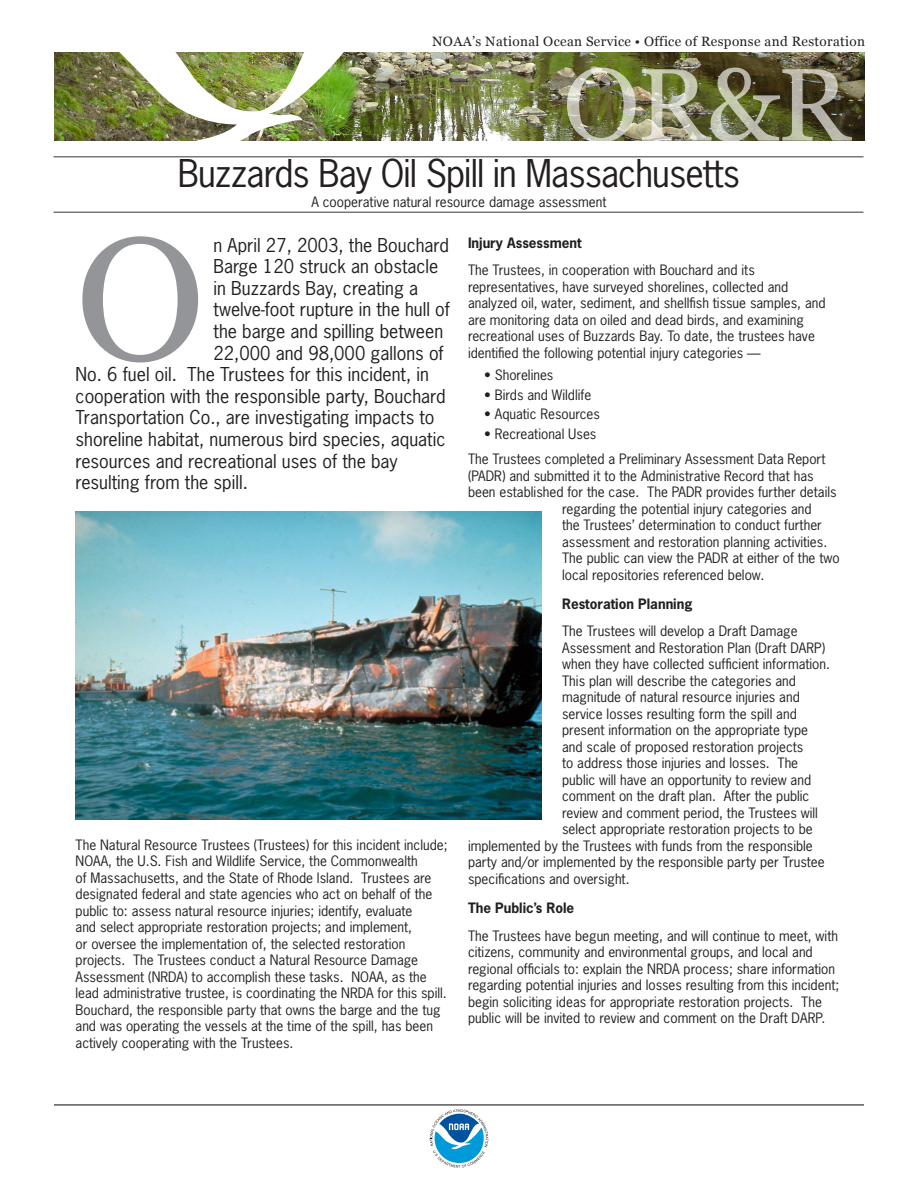
<style>
.page{position:relative;width:918px;height:1188px;background:#fff}
.page>*{position:absolute;margin:0;border:0;box-sizing:border-box;transform-origin:0 0}
.first_para{font:173.7px "Georgia";color:#939598}
.t1{font:36px "News Gothic Std";letter-spacing:-.025em;color:#231f20}
.first_para-2{font:18px "News Gothic Std";color:#231f20}
.Body_text{font:13.5px/16.5px "News Gothic Std";color:#231f20}
.Bulleted{font:13.5px "News Gothic Std";color:#231f20}
.under_OR_R{font:13.5px "Georgia";letter-spacing:.025em;color:#231f20}
.subhead_2{font:700 13.5px "News Gothic Std";color:#231f20}
.block_text{font:13.5px "News Gothic Std";color:#231f20}
</style>
<div class="page">
<img style="left:384px;top:52px;width:481px;height:89px">
<hr style="left:54px;top:1104px;width:810px;height:2px;background:#231f20">
<hr style="left:54px;top:156px;width:810px;height:2px;background:#76787b">
<svg style="left:430px;top:1109px;width:58px;height:59px"></svg>
<hr style="left:54px;top:212px;width:810px;height:1px;background:#76787b">
<img style="left:54px;top:52px;width:330px;height:89px">
<img style="left:567px;top:68px;width:285px;height:73px">
<img style="left:76px;top:511px;width:465px;height:309px">
<p class="under_OR_R" style="left:432px;top:34px;width:434px">NOAA’s National Ocean Service • Office of Response and Restoration</p>
<p class="t1" style="left:178px;top:150px;width:564px">Buzzards Bay Oil Spill in Massachusetts</p>
<p class="block_text" style="left:311px;top:193px;width:297px">A cooperative natural resource damage assessment</p>
<p class="first_para" style="left:76px;top:201px;width:131px">O</p>
<p class="first_para-2" style="left:214px;top:233px;width:237px">n April 27, 2003, the Bouchard</p>
<p class="subhead_2" style="left:468px;top:234px;width:115px">Injury Assessment</p>
<p class="Body_text" style="left:468px;top:262px;width:359px">The Trustees, in cooperation with Bouchard and its representatives, have surveyed shorelines, collected and analyzed oil, water, sediment, and shellfish tissue samples, and are monitoring data on oiled and dead birds, and examining recreational uses of Buzzards Bay. To date, the trustees have identified the following potential injury categories —</p>
<p class="Bulleted" style="left:484px;top:366px;width:71px">• Shorelines</p>
<p class="Bulleted" style="left:484px;top:386px;width:109px">• Birds and Wildlife</p>
<p class="Bulleted" style="left:484px;top:406px;width:117px">• Aquatic Resources</p>
<p class="Bulleted" style="left:484px;top:425px;width:114px">• Recreational Uses</p>
<p class="Body_text" style="left:468px;top:451px;width:359px">The Trustees completed a Preliminary Assessment Data Report</p>
<p class="Body_text" style="left:468px;top:467px;width:347px">(PADR) and submitted it to the Administrative Record that has</p>
<p class="Body_text" style="left:468px;top:484px;width:370px">been established for the case. The PADR provides further details</p>
<p class="Body_text" style="left:562px;top:500px;width:251px">regarding the potential injury categories and</p>
<p class="Body_text" style="left:562px;top:517px;width:261px">the Trustees’ determination to conduct further</p>
<p class="Body_text" style="left:562px;top:533px;width:267px">assessment and restoration planning activities.</p>
<p class="Body_text" style="left:562px;top:550px;width:279px">The public can view the PADR at either of the two</p>
<p class="Body_text" style="left:562px;top:566px;width:204px">local repositories referenced below.</p>
<p class="subhead_2" style="left:562px;top:595px;width:132px">Restoration Planning</p>
<p class="Body_text" style="left:562px;top:623px;width:237px">The Trustees will develop a Draft Damage</p>
<p class="Body_text" style="left:562px;top:639px;width:265px">Assessment and Restoration Plan (Draft DARP)</p>
<p class="Body_text" style="left:562px;top:656px;width:269px">when they have collected sufficient information.</p>
<p class="Body_text" style="left:562px;top:672px;width:235px">This plan will describe the categories and</p>
<p class="Body_text" style="left:562px;top:689px;width:239px">magnitude of natural resource injuries and</p>
<p class="Body_text" style="left:562px;top:705px;width:236px">service losses resulting form the spill and</p>
<p class="Body_text" style="left:562px;top:722px;width:247px">present information on the appropriate type</p>
<p class="Body_text" style="left:562px;top:738px;width:243px">and scale of proposed restoration projects</p>
<p class="Body_text" style="left:562px;top:755px;width:238px">to address those injuries and losses. The</p>
<p class="Body_text" style="left:562px;top:771px;width:251px">public will have an opportunity to review and</p>
<p class="Body_text" style="left:562px;top:788px;width:249px">comment on the draft plan. After the public</p>
<p class="Body_text" style="left:562px;top:804px;width:257px">review and comment period, the Trustees will</p>
<p class="Body_text" style="left:562px;top:821px;width:252px">select appropriate restoration projects to be</p>
<p class="Body_text" style="left:468px;top:837px;width:346px">implemented by the Trustees with funds from the responsible</p>
<p class="Body_text" style="left:468px;top:854px;width:358px">party and/or implemented by the responsible party per Trustee</p>
<p class="Body_text" style="left:468px;top:870px;width:163px">specifications and oversight.</p>
<p class="subhead_2" style="left:468px;top:899px;width:108px">The Public’s Role</p>
<p class="Body_text" style="left:468px;top:927px;width:373px">The Trustees have begun meeting, and will continue to meet, with citizens, community and environmental groups, and local and regional officials to: explain the NRDA process; share information regarding potential injuries and losses resulting from this incident; begin soliciting ideas for appropriate restoration projects. The public will be invited to review and comment on the Draft DARP.</p>
<p class="first_para-2" style="left:214px;top:255px;width:226px">Barge 120 struck an obstacle</p>
<p class="first_para-2" style="left:214px;top:276px;width:206px">in Buzzards Bay, creating a</p>
<p class="first_para-2" style="left:214px;top:298px;width:238px">twelve-foot rupture in the hull of</p>
<p class="first_para-2" style="left:214px;top:320px;width:231px">the barge and spilling between</p>
<p class="first_para-2" style="left:214px;top:341px;width:232px">22,000 and 98,000 gallons of</p>
<p class="first_para-2" style="left:76px;top:363px;width:355px">No. 6 fuel oil. The Trustees for this incident, in</p>
<p class="first_para-2" style="left:76px;top:384px;width:372px">cooperation with the responsible party, Bouchard</p>
<p class="first_para-2" style="left:76px;top:406px;width:360px">Transportation Co., are investigating impacts to</p>
<p class="first_para-2" style="left:76px;top:428px;width:371px">shoreline habitat, numerous bird species, aquatic</p>
<p class="first_para-2" style="left:76px;top:449px;width:324px">resources and recreational uses of the bay</p>
<p class="first_para-2" style="left:76px;top:471px;width:174px">resulting from the spill.</p>
<p class="Body_text" style="left:76px;top:836px;width:374px">The Natural Resource Trustees (Trustees) for this incident include; NOAA, the U.S. Fish and Wildlife Service, the Commonwealth<br>of Massachusetts, and the State of Rhode Island. Trustees are designated federal and state agencies who act on behalf of the public to: assess natural resource injuries; identify, evaluate<br>and select appropriate restoration projects; and implement,<br>or oversee the implementation of, the selected restoration projects. The Trustees conduct a Natural Resource Damage Assessment (NRDA) to accomplish these tasks. NOAA, as the lead administrative trustee, is coordinating the NRDA for this spill.<br>Bouchard, the responsible party that owns the barge and the tug and was operating the vessels at the time of the spill, has been actively cooperating with the Trustees.</p>
</div>
